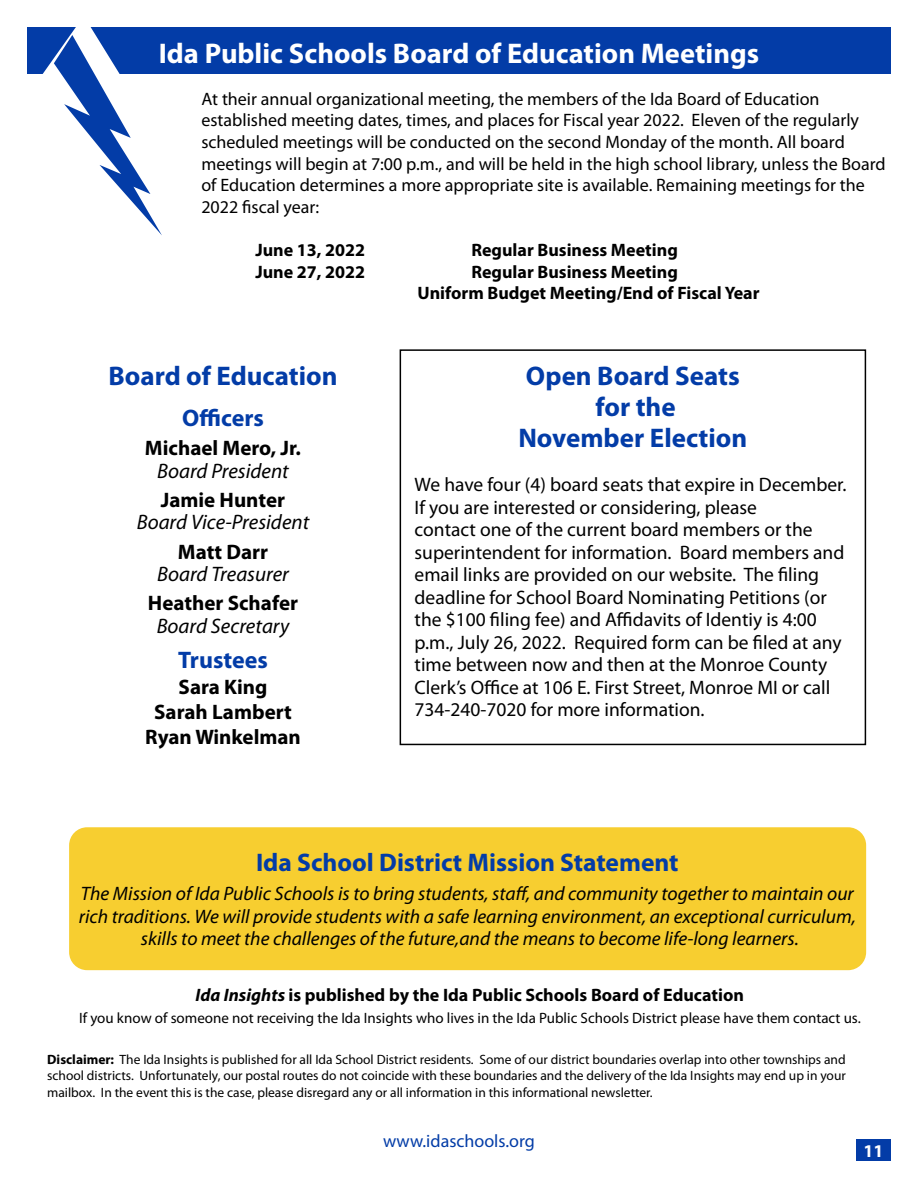
<style>
.page{position:relative;width:918px;height:1188px;background:#fff}
.page>*{position:absolute;margin:0;border:0;box-sizing:border-box;transform-origin:0 0}
.t1{font:700 28.5px "Myriad Pro";color:#fff}
.t2{font:700 27px/31.2px "Myriad Pro";color:#033ca7;text-align:center}
.t3{font:700 25.5px "Myriad Pro";color:#033ca7}
.t4{font:700 24px "Myriad Pro";color:#033ca7}
.t5{font:700 21px/25.2px "Myriad Pro";color:#000;text-align:center}
.t6{font:italic 21px "Myriad Pro";color:#000}
.t7{font:19.5px/22.5px "Myriad Pro";color:#000}
.t8{font:italic 19.5px/22.5px "Myriad Pro";color:#000;text-align:center}
.t9{font:18px/21.6px "Myriad Pro";color:#000}
.t10{font:700 18px/21.6px "Myriad Pro";color:#000}
.t11{font:18px "Myriad Pro";color:#033ca7}
.t12{font:700 18px "Myriad Pro";color:#fff}
.t13{font:15px "Myriad Pro";color:#000}
.t14{font:13.5px/16.5px "Myriad Pro";color:#000;text-align:justify}
.s1{font-style:italic}
.s2{font-weight:700}
</style>
<div class="page">
<div style="left:856px;top:1139px;width:35px;height:22px;background:#033ca7"></div>
<div style="left:69px;top:827px;width:797px;height:143px;background:#f7ce30;border-radius:18px"></div>
<div style="left:27px;top:27px;width:864px;height:46px;background:#033ca7"></div>
<svg style="left:27px;top:27px;width:200px;height:47px"></svg>
<svg style="left:54px;top:35px;width:122px;height:200px"></svg>
<div style="left:400px;top:349px;width:466px;height:396px;border:2px solid #000"></div>
<h1 class="t1" style="left:159px;top:35px;width:602px">Ida Public Schools Board of Education Meetings</h1>
<p class="t9" style="left:201px;top:88px;width:686px">At their annual organizational meeting, the members of the Ida Board of Education established meeting dates, times, and places for Fiscal year 2022. Eleven of the regularly scheduled meetings will be conducted on the second Monday of the month. All board meetings will begin at 7:00 p.m., and will be held in the high school library, unless the Board of Education determines a more appropriate site is available. Remaining meetings for the 2022 fiscal year:</p>
<p class="t10" style="left:255px;top:238px;width:111px">June 13, 2022</p>
<p class="t10" style="left:471px;top:238px;width:208px">Regular Business Meeting</p>
<p class="t10" style="left:255px;top:260px;width:111px">June 27, 2022</p>
<p class="t10" style="left:417px;top:260px;width:344px;text-indent:54px">Regular Business Meeting<br>Uniform Budget Meeting/End of Fiscal Year</p>
<h2 class="t2" style="left:108px;top:359px;width:231px">Board of Education</h2>
<p class="t4" style="left:182px;top:402px;width:83px">Officers</p>
<p class="t5" style="left:145px;top:435px;width:158px">Michael Mero, Jr.</p>
<p class="t6" style="left:157px;top:458px;width:133px">Board President</p>
<p class="t5" style="left:161px;top:486px;width:126px">Jamie Hunter</p>
<p class="t6" style="left:137px;top:509px;width:174px">Board Vice-President</p>
<p class="t5" style="left:178px;top:538px;width:92px">Matt Darr</p>
<p class="t6" style="left:157px;top:561px;width:133px">Board Treasurer</p>
<p class="t5" style="left:148px;top:590px;width:152px">Heather Schafer</p>
<p class="t6" style="left:157px;top:613px;width:134px">Board Secretary</p>
<p class="t4" style="left:178px;top:645px;width:91px">Trustees</p>
<p class="t5" style="left:145px;top:673px;width:157px">Sara King<br>Sarah Lambert<br>Ryan Winkelman</p>
<h2 class="t2" style="left:518px;top:359px;width:230px">Open Board Seats for the<br>November Election</h2>
<p class="t7" style="left:415px;top:473px;width:434px">We have four (4) board seats that expire in December.<br>If you are interested or considering, please<br>contact one of the current board members or the superintendent for information. Board members and email links are provided on our website. The filing deadline for School Board Nominating Petitions (or the $100 filing fee) and Affidavits of Identiy is 4:00 p.m., July 26, 2022. Required form can be filed at any time between now and then at the Monroe County Clerk’s Office at 106 E. First Street, Monroe MI or call 734-240-7020 for more information.</p>
<h3 class="t3" style="left:256px;top:846px;width:424px">Ida School District Mission Statement</h3>
<p class="t8" style="left:79px;top:882px;width:779px">The Mission of Ida Public Schools is to bring students, staff, and community together to maintain our rich traditions. We will provide students with a safe learning environment, an exceptional curriculum, skills to meet the challenges of the future,and the means to become life-long learners.</p>
<p class="t10" style="left:196px;top:983px;width:550px"><span class="s1">Ida Insights</span> is published by the Ida Public Schools Board of Education</p>
<p class="t13" style="left:79px;top:1009px;width:783px">If you know of someone not receiving the Ida Insights who lives in the Ida Public Schools District please have them contact us.</p>
<p class="t14" style="left:47px;top:1051px;width:800px"><span class="s2">Disclaimer:</span> The Ida Insights is published for all Ida School District residents. Some of our district boundaries overlap into other townships and school districts. Unfortunately, our postal routes do not coincide with these boundaries and the delivery of the Ida Insights may end up in your mailbox. In the event this is the case, please disregard any or all information in this informational newsletter.</p>
<p class="t11" style="left:383px;top:1130px;width:153px">www.idaschools.org</p>
<p class="t12" style="left:864px;top:1139px;width:21px">11</p>
</div>
